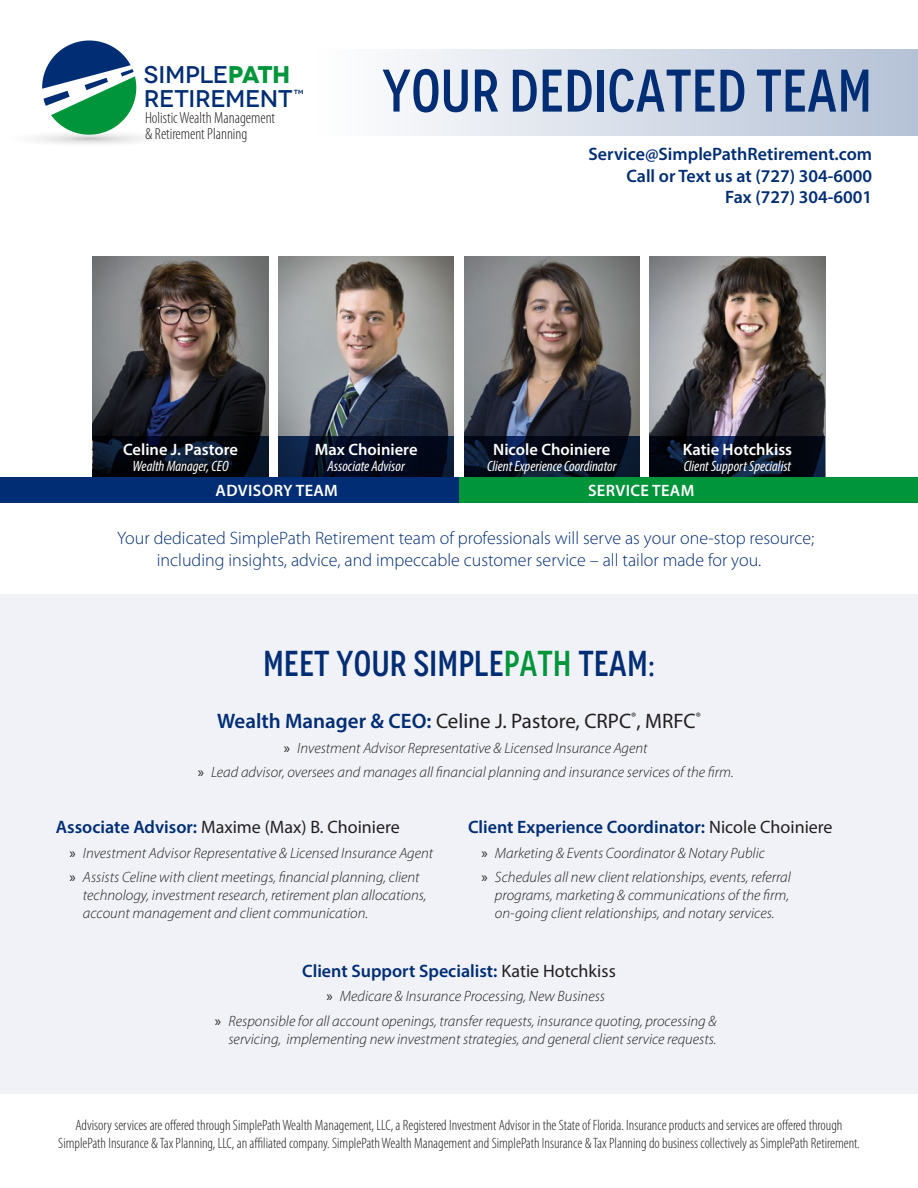
<style>
.page{position:relative;width:918px;height:1188px;background:#fff}
.page>*{position:absolute;margin:0;border:0;box-sizing:border-box;transform-origin:0 0}
.t1{font:500 condensed 60px "Novecento";color:#002d74}
.t2{font:500 condensed 36px "Novecento";color:#002d74}
.t3{font:500 24.15px/23.7px "Novecentowide";letter-spacing:-.015em;color:#002d74}
.t4{font:21px "Myriad Pro";color:#231f20}
.t5{font:300 18px/21.6px "Myriad Pro";color:#002d74}
.t6{font:600 18px/21.6px "Myriad Pro";color:#002d74;text-align:right}
.t7{font:18px "Myriad Pro";color:#231f20}
.t8{font:600 16.5px "Myriad Pro";color:#fff}
.t9{font:600 16.5px "Myriad Pro";letter-spacing:.02em;color:#fff}
.t10{font:300 condensed 16.05px/16px "Myriad Pro";color:#231f20}
.t11{font:italic 300 15px/24.8px "Myriad Pro";color:#231f20}
.t12{font:300 condensed 15px/18px "Myriad Pro";color:#231f20;text-align:center}
.t13{font:italic condensed 15px "Myriad Pro";color:#fff}
.s1{font-weight:700;color:#00953b}
.s2{color:#00953b}
.s3{font-weight:600;color:#002d74}
.s4{font-weight:400;font-style:normal}
.s5{font-weight:400;color:#231f20}
</style>
<div class="page">
<div style="left:314px;top:50px;width:604px;height:86px;background:linear-gradient(to right,#fff,#b5c1d6)"></div>
<img style="left:93px;top:256px;width:175px;height:180px">
<img style="left:278px;top:256px;width:176px;height:180px">
<svg style="left:278px;top:436px;width:176px;height:41px;background:#040f26"></svg>
<img style="left:464px;top:256px;width:176px;height:180px">
<svg style="left:464px;top:436px;width:176px;height:41px;background:#060f21"></svg>
<img style="left:650px;top:257px;width:175px;height:179px">
<svg style="left:650px;top:436px;width:175px;height:41px;background:#060e1d"></svg>
<svg style="left:93px;top:436px;width:175px;height:41px;background:#050c17"></svg>
<div style="left:0;top:477px;width:459px;height:26px;background:#002d74"></div>
<div style="left:459px;top:477px;width:459px;height:26px;background:#00953b"></div>
<div style="left:0;top:594px;width:918px;height:499px;background:#f0f2f7"></div>
<svg style="left:4px;top:130px;width:173px;height:17px;fill:#f6f6f6"></svg>
<svg style="left:42px;top:41px;width:94px;height:94px"></svg>
<h3 class="t3" style="left:144px;top:63px;width:162px">SIMPLE<span class="s1">Path<br></span>RETIREMENT<sup>™</sup></h3>
<p class="t10" style="left:145px;top:110px;width:132px">Holistic Wealth Management &amp; Retirement Planning</p>
<h1 class="t1" style="left:382px;top:55px;width:492px">YOUR DEDICATED TEAM</h1>
<p class="t6" style="left:589px;top:143px;width:285px">Service@SimplePathRetirement.com<br>Call or Text us at (727) 304-6000<br>Fax (727) 304-6001</p>
<p class="t8" style="left:123px;top:438px;width:116px">Celine J. Pastore</p>
<p class="t13" style="left:132px;top:457px;width:98px">Wealth Manager, CEO</p>
<p class="t9" style="left:216px;top:480px;width:124px">ADVISORY TEAM</p>
<p class="t9" style="left:588px;top:480px;width:108px">SERVICE TEAM</p>
<p class="t5" style="left:157px;top:527px;width:659px;text-indent:-40px">Your dedicated SimplePath Retirement team of professionals will serve as your one-stop resource; including insights, advice, and impeccable customer service – all tailor made for you.</p>
<p class="t8" style="left:315px;top:438px;width:104px">Max Choiniere</p>
<p class="t13" style="left:328px;top:457px;width:79px">Associate Advisor</p>
<p class="t8" style="left:493px;top:438px;width:119px">Nicole Choiniere</p>
<p class="t13" style="left:487px;top:457px;width:131px">Client Experience Coordinator</p>
<p class="t8" style="left:683px;top:438px;width:111px">Katie Hotchkiss</p>
<p class="t13" style="left:684px;top:457px;width:109px">Client Support Specialist</p>
<h2 class="t2" style="left:263px;top:642px;width:393px">MEET YOUR SIMPLE<span class="s2">PATH</span> TEAM:</h2>
<h3 class="t4" style="left:217px;top:708px;width:485px"><span class="s3">Wealth Manager &amp; CEO:</span> Celine J. Pastore, CRPC<sup>®</sup>, MRFC<sup>®</sup></h3>
<p class="t11" style="left:198px;top:735px;width:538px;text-align:center"><span class="s4">»</span> Investment Advisor Representative &amp; Licensed Insurance Agent<br><span class="s4">»</span> Lead advisor, oversees and manages all financial planning and insurance services of the firm.</p>
<p class="t7" style="left:56px;top:816px;width:345px"><span class="s3">Associate Advisor:</span> Maxime (Max) B. Choiniere</p>
<p class="t11" style="left:69px;top:840px;width:365px"><span class="s4">»</span> Investment Advisor Representative &amp; Licensed Insurance Agent <span class="s4">»</span> Assists Celine with client meetings, financial planning, client</p>
<p class="t11" style="left:83px;top:886px;width:345px;line-height:18px">technology, investment research, retirement plan allocations, account management and client communication.</p>
<p class="t6" style="left:468px;top:815px;width:366px">Client Experience Coordinator: <span class="s5">Nicole Choiniere</span></p>
<p class="t11" style="left:481px;top:840px;width:311px"><span class="s4">»</span> Marketing &amp; Events Coordinator &amp; Notary Public<br><span class="s4">»</span> Schedules all new client relationships, events, referral</p>
<p class="t11" style="left:495px;top:886px;width:296px;line-height:18px">programs, marketing &amp; communications of the firm, on-going client relationships, and notary services.</p>
<p class="t6" style="left:302px;top:959px;width:315px">Client Support Specialist: <span class="s5">Katie Hotchkiss</span></p>
<p class="t11" style="left:215px;top:984px;width:503px;text-align:center"><span class="s4">»</span> Medicare &amp; Insurance Processing, New Business<br><span class="s4">»</span> Responsible for all account openings, transfer requests, insurance quoting, processing &amp;</p>
<p class="t11" style="left:228px;top:1027px;width:490px">servicing, implementing new investment strategies, and general client service requests.</p>
<p class="t12" style="left:58px;top:1115px;width:803px">Advisory services are offered through SimplePath Wealth Management, LLC, a Registered Investment Advisor in the State of Florida. Insurance products and services are offered through<br>SimplePath Insurance &amp; Tax Planning, LLC, an affiliated company. SimplePath Wealth Management and SimplePath Insurance &amp; Tax Planning do business collectively as SimplePath Retirement.</p>
</div>
